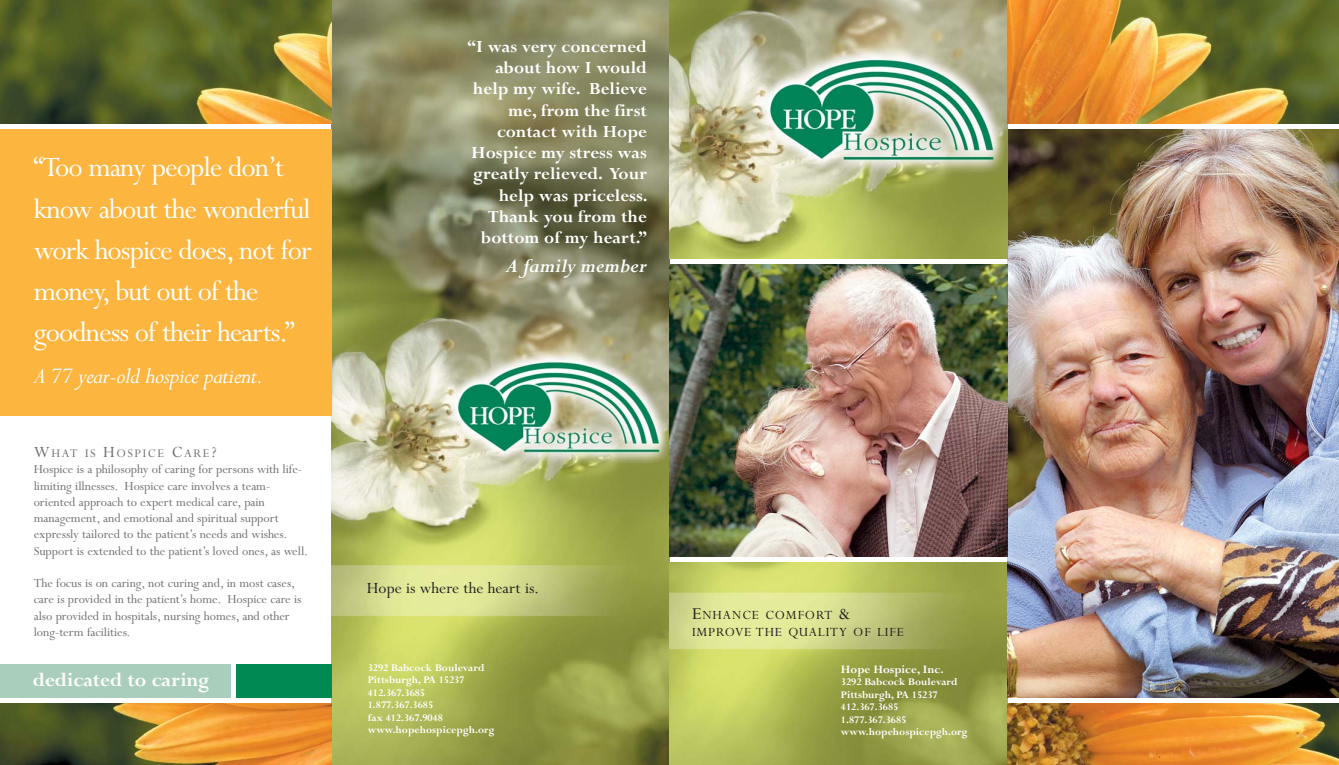
<style>
.page{position:relative;width:1339px;height:765px;background:#fff}
.page>*{position:absolute;margin:0;border:0;box-sizing:border-box;transform-origin:0 0}
.t1{font:31.25px/41.2px "Perpetua";letter-spacing:-.03em;color:#fff}
.t2{font:italic 25px "Perpetua";letter-spacing:-.025em;color:#fff}
.t3{font:700 21.25px "Perpetua";color:#fff}
.t4{font:italic 700 21.25px "Perpetua";color:#fff}
.t5{font:700 18.75px/21.2px "Perpetua";color:#fff;text-align:right}
.t6{font:17.5px "Perpetua";color:#231f20}
.t7{font:14px/16.2px "Perpetua";letter-spacing:.06em;color:#231f20}
.t8{font:13.75px/16.2px "Perpetua";letter-spacing:-.005em;color:#6d6e70}
.t9{font:13.12px "Perpetua";letter-spacing:.12em;color:#6d6e70}
.t10{font:700 12.5px "Perpetua";color:#fff}
.t11{font:700 11.25px/12.5px "Perpetua";color:#fff}
.s1{font-size:17.5px}
.s2{font-size:18.75px}
</style>
<div class="page">
<img style="left:332px;top:0;width:337px;height:765px">
<img style="left:669px;top:562px;width:338px;height:203px">
<img style="left:1007px;top:129px;width:332px;height:569px">
<img style="left:669px;top:264px;width:338px;height:293px">
<img style="left:669px;top:0;width:338px;height:259px">
<img style="left:1007px;top:0;width:332px;height:124px">
<img style="left:1007px;top:703px;width:332px;height:62px">
<div style="left:0;top:129px;width:332px;height:287px;background:#fcb53e"></div>
<img style="left:0;top:0;width:332px;height:124px">
<img style="left:0;top:703px;width:332px;height:62px">
<div style="left:236px;top:664px;width:96px;height:34px;background:#008a52"></div>
<div style="left:0;top:664px;width:231px;height:34px;background:#aacebc"></div>
<h1 class="t1" style="left:34px;top:151px;width:280px">“Too many people don’t know about the wonderful work hospice does, not for money, but out of the goodness of their hearts.”</h1>
<h2 class="t2" style="left:34px;top:367px;width:231px">A 77 year-old hospice patient.</h2>
<p class="t9" style="left:34px;top:449px;width:184px"><span class="s1">W</span>HAT IS <span class="s1">H</span>OSPICE <span class="s1">C</span>ARE<span class="s1">?</span></p>
<p class="t8" style="left:34px;top:463px;width:276px">Hospice is a philosophy of caring for persons with life&shy;limiting illnesses. Hospice care involves a team&shy;oriented approach to expert medical care, pain management, and emotional and spiritual support expressly tailored to the patient’s needs and wishes.<br>Support is extended to the patient’s loved ones, as well.</p>
<p class="t8" style="left:34px;top:577px;width:269px">The focus is on caring, not curing and, in most cases, care is provided in the patient’s home. Hospice care is also provided in hospitals, nursing homes, and other long-term facilities.</p>
<h3 class="t5" style="left:468px;top:38px;width:182px">“I was very concerned about how I would help my wife. Believe me, from the first contact with Hope<br>Hospice my stress was greatly relieved. Your help was priceless.<br>Thank you from the bottom of my heart.”</h3>
<h3 class="t4" style="left:506px;top:258px;width:143px">A family member</h3>
<p class="t6" style="left:367px;top:582px;width:174px">Hope is where the heart is.</p>
<h3 class="t3" style="left:33px;top:673px;width:178px">dedicated to caring</h3>
<p class="t11" style="left:368px;top:663px;width:128px">3292 Babcock Boulevard<br>Pittsburgh, PA 15237<br>412.367.3685<br>1.877.367.3685<br>fax 412.367.9048 www.hopehospicepgh.org</p>
<p class="t7" style="left:692px;top:609px;width:213px"><span class="s2">E</span>NHANCE COMFORT <span class="s2">&amp;<br></span>IMPROVE THE QUALITY OF LIFE</p>
<p class="t10" style="left:841px;top:665px;width:104px">Hope Hospice, Inc.</p>
<p class="t11" style="left:841px;top:677px;width:128px">3292 Babcock Boulevard<br>Pittsburgh, PA 15237<br>412.367.3685<br>1.877.367.3685 www.hopehospicepgh.org</p>
</div>
